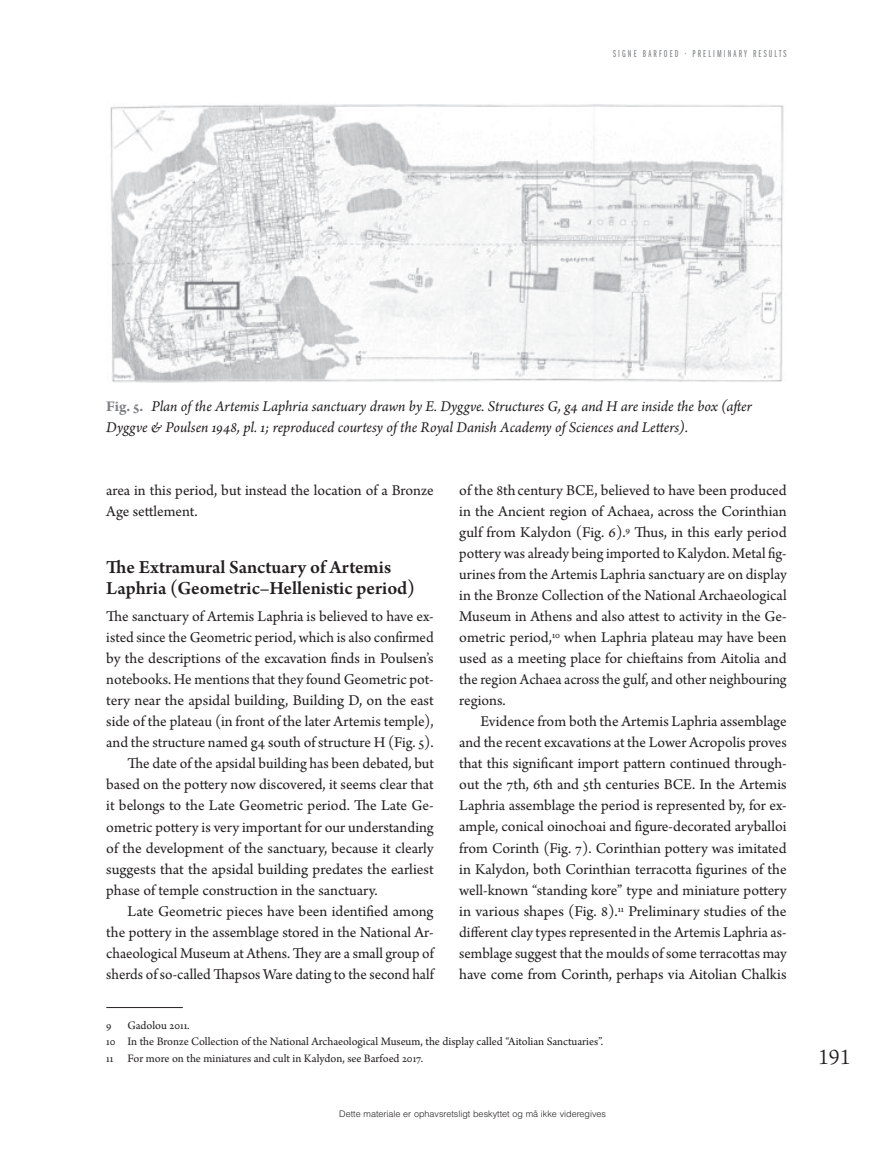
<style>
.page{position:relative;width:893px;height:1170px;background:#fff}
.page>*{position:absolute;margin:0;border:0;box-sizing:border-box;transform-origin:0 0}
.t1{font:300 22.5px "Adobe Jenson Pro";color:#231f20}
.t2{font:600 19.5px/21px "Arno Pro";color:#231f20}
.t3{font:15.75px/21px "Arno Pro";color:#231f20;text-align:justify}
.t4{font:italic 15.75px/21px "Arno Pro";letter-spacing:-.005em;color:#231f20}
.t5{font:12px/16.5px "Arno Pro";color:#231f20}
.t6{font:10.5px "ITC Franklin Gothic Std Bk X Cp";letter-spacing:.2em;color:#808285}
.t7{font:300 9px "Helvetica LT Std";color:#231f20}
.s1{font-weight:700;font-style:normal;color:#808285}
</style>
<div class="page">
<hr style="left:106px;top:1007px;width:77px;height:1px;background:#231f20">
<img style="left:110px;top:104px;width:674px;height:279px">
<p class="t6" style="left:613px;top:48px;width:175px">SIGNE BARFOED ∙ PRELIMINARY RESULTS</p>
<p class="t4" style="left:106px;top:397px;width:647px"><span class="s1">Fig. 5.</span> Plan of the Artemis Laphria sanctuary drawn by E. Dyggve. Structures G, g4 and H are inside the box (after<br>Dyggve &amp; Poulsen 1948, pl. 1; reproduced courtesy of the Royal Danish Academy of Sciences and Letters).</p>
<p class="t3" style="left:106px;top:481px;width:329px">area in this period, but instead the location of a Bronze<br>Age settlement.</p>
<p class="t2" style="left:106px;top:558px;width:310px">The Extramural Sanctuary of Artemis<br>Laphria (Geometric–Hellenistic period)</p>
<p class="t3" style="left:106px;top:607px;width:329px">The sanctuary of Artemis Laphria is believed to have ex-</p>
<p class="t3" style="left:106px;top:628px;width:329px">isted since the Geometric period, which is also confirmed</p>
<p class="t3" style="left:106px;top:649px;width:329px">by the descriptions of the excavation finds in Poulsen’s</p>
<p class="t3" style="left:106px;top:670px;width:329px">notebooks. He mentions that they found Geometric pot-</p>
<p class="t3" style="left:106px;top:691px;width:329px">tery near the apsidal building, Building D, on the east</p>
<p class="t3" style="left:106px;top:712px;width:329px">side of the plateau (in front of the later Artemis temple),</p>
<p class="t3" style="left:106px;top:733px;width:329px">and the structure named g4 south of structure H (Fig. 5).</p>
<p class="t3" style="left:128px;top:754px;width:308px">The date of the apsidal building has been debated, but</p>
<p class="t3" style="left:106px;top:775px;width:329px">based on the pottery now discovered, it seems clear that</p>
<p class="t3" style="left:106px;top:796px;width:329px">it belongs to the Late Geometric period. The Late Ge-</p>
<p class="t3" style="left:106px;top:817px;width:329px">ometric pottery is very important for our understanding</p>
<p class="t3" style="left:106px;top:838px;width:329px">of the development of the sanctuary, because it clearly</p>
<p class="t3" style="left:106px;top:859px;width:329px">suggests that the apsidal building predates the earliest</p>
<p class="t3" style="left:106px;top:880px;width:273px">phase of temple construction in the sanctuary.</p>
<p class="t3" style="left:128px;top:901px;width:307px">Late Geometric pieces have been identified among</p>
<p class="t3" style="left:106px;top:922px;width:329px">the pottery in the assemblage stored in the National Ar-</p>
<p class="t3" style="left:106px;top:943px;width:329px">chaeological Museum at Athens. They are a small group of</p>
<p class="t3" style="left:106px;top:964px;width:329px">sherds of so-called Thapsos Ware dating to the second half</p>
<p class="t3" style="left:459px;top:481px;width:329px">of the 8th century BCE, believed to have been produced in the Ancient region of Achaea, across the Corinthian gulf from Kalydon (Fig. 6).<sup>9</sup> Thus, in this early period pottery was already being imported to Kalydon. Metal fig&shy;urines from the Artemis Laphria sanctuary are on display in the Bronze Collection of the National Archaeological Museum in Athens and also attest to activity in the Ge&shy;ometric period,<sup>10</sup> when Laphria plateau may have been used as a meeting place for chieftains from Aitolia and the region Achaea across the gulf, and other neighbouring regions.</p>
<p class="t3" style="left:459px;top:712px;width:329px;text-indent:21px">Evidence from both the Artemis Laphria assemblage and the recent excavations at the Lower Acropolis proves that this significant import pattern continued through&shy;out the 7th, 6th and 5th centuries BCE. In the Artemis Laphria assemblage the period is represented by, for ex&shy;ample, conical oinochoai and figure-decorated aryballoi from Corinth (Fig. 7). Corinthian pottery was imitated in Kalydon, both Corinthian terracotta figurines of the well-known “standing kore” type and miniature pottery in various shapes (Fig. 8).<sup>11</sup> Preliminary studies of the different clay types represented in the Artemis Laphria as&shy;semblage suggest that the moulds of some terracottas may have come from Corinth, perhaps via Aitolian Chalkis</p>
<p class="t5" style="left:106px;top:1017px;width:498px;text-indent:21px">Gadolou 2011.<br>10 In the Bronze Collection of the National Archaeological Museum, the display called “Aitolian Sanctuaries”.<br>11 For more on the miniatures and cult in Kalydon, see Barfoed 2017.</p>
<p class="t5" style="left:106px;top:1017px;width:7px">9</p>
<p class="t7" style="left:339px;top:1107px;width:268px">Dette materiale er ophavsretsligt beskyttet og må ikke videregives</p>
<h1 class="t1" style="left:818px;top:1043px;width:34px">191</h1>
</div>
